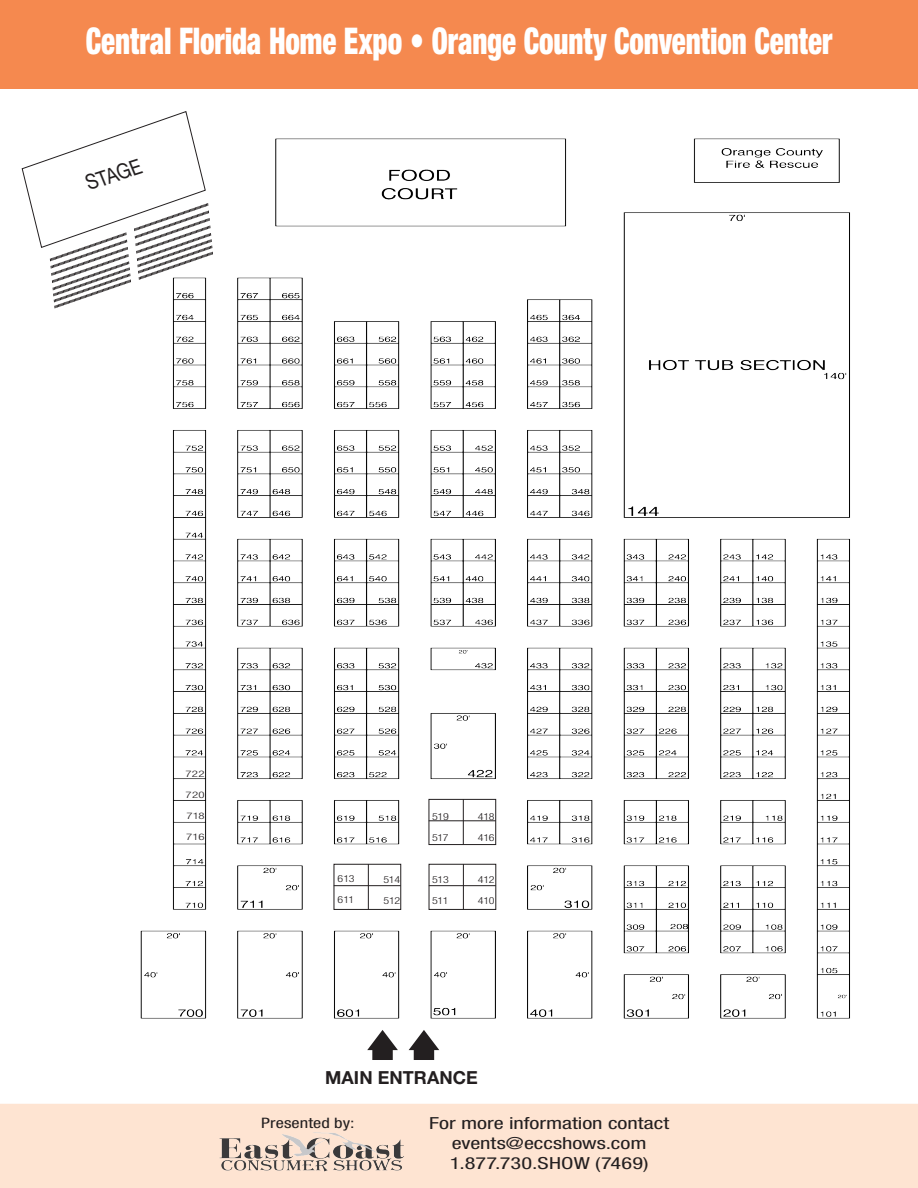
<style>
.page{position:relative;width:918px;height:1188px;background:#fff}
.page>*{position:absolute;margin:0;border:0;box-sizing:border-box;transform-origin:0 0}
.t1{font:900 condensed 36.9px "Helvetica Neue LT Std";color:#fff;scale:.79 1}
.t2{font:21.3px "Helvetica Neue LT Std";color:#231f20;scale:.87 1}
.t3{font:700 18px "Helvetica Neue LT Std";letter-spacing:.005em;color:#231f20}
.t4{font:condensed 16.65px "Helvetica Neue LT Std";color:#231f20;scale:1.35 1}
.t5{font:condensed 14.4px "Helvetica Neue LT Std";letter-spacing:.005em;color:#231f20;scale:1.27 1}
.t6{font:300 condensed 9.75px/21px "Helvetica Neue LT Std";letter-spacing:-.015em;color:#231f20;scale:1.24 1}
.t7{font:300 condensed 9px "Helvetica Neue LT Std";letter-spacing:.015em;color:#231f20;scale:1.43 1}
</style>
<div class="page">
<div style="left:0;top:1104px;width:918px;height:84px;background:#fee4d2"></div>
<img style="left:216px;top:1131px;width:191px;height:43px">
<div style="left:0;top:0;width:918px;height:89px;background:#f5894f"></div>
<img style="left:54px;top:138px;width:796px;height:881px">
<div style="left:0;top:111px;width:226px;height:152px;background:#fff"></div>
<svg style="left:21px;top:111px;width:192px;height:197px"></svg>
<div style="left:429px;top:799px;width:67px;height:46px;background:#fff"></div>
<div style="left:429px;top:799px;width:67px;height:46px;border:1px solid #231f20"></div>
<hr style="left:429px;top:821px;width:67px;height:1px;background:#231f20">
<hr style="left:463px;top:799px;width:1px;height:46px;background:#231f20">
<div style="left:429px;top:864px;width:67px;height:45px;background:#fff"></div>
<div style="left:429px;top:864px;width:67px;height:46px;border:1px solid #231f20"></div>
<hr style="left:429px;top:885px;width:67px;height:1px;background:#231f20">
<hr style="left:463px;top:864px;width:1px;height:45px;background:#231f20">
<div style="left:334px;top:864px;width:67px;height:45px;background:#fff"></div>
<div style="left:334px;top:864px;width:67px;height:46px;border:1px solid #231f20"></div>
<hr style="left:334px;top:885px;width:67px;height:1px;background:#231f20">
<hr style="left:368px;top:864px;width:1px;height:45px;background:#231f20">
<p class="t1" style="left:86px;top:18px;width:946px">Central Florida Home Expo • Orange County Convention Center</p>
<p class="t2" style="left:83px;top:171px;width:68px;rotate:-18deg">STAGE</p>
<p class="t7" style="left:186px;top:768px;width:15px">722</p>
<p class="t7" style="left:186px;top:789px;width:15px">720</p>
<p class="t7" style="left:186px;top:810px;width:14px">718</p>
<p class="t7" style="left:186px;top:831px;width:14px">716</p>
<p class="t6" style="left:338px;top:868px;width:15px">613</p>
<p class="t6" style="left:338px;top:889px;width:15px">611</p>
<p class="t6" style="left:383px;top:869px;width:15px">514</p>
<p class="t6" style="left:383px;top:890px;width:15px">512</p>
<p class="t6" style="left:432px;top:806px;width:15px">519<br>517</p>
<p class="t6" style="left:432px;top:869px;width:15px">513</p>
<p class="t6" style="left:432px;top:890px;width:15px">511</p>
<p class="t6" style="left:478px;top:806px;width:15px">418</p>
<p class="t6" style="left:478px;top:827px;width:15px">416</p>
<p class="t6" style="left:478px;top:869px;width:15px">412</p>
<p class="t6" style="left:478px;top:890px;width:15px">410</p>
<p class="t3" style="left:325px;top:1067px;width:154px">MAIN ENTRANCE</p>
<p class="t5" style="left:261px;top:1115px;width:75px">Presented by:</p>
<p class="t4" style="left:429px;top:1113px;width:179px">For more information contact</p>
<p class="t4" style="left:452px;top:1133px;width:146px">events@eccshows.com</p>
<p class="t4" style="left:450px;top:1153px;width:149px">1.877.730.SHOW (7469)</p>
</div>
